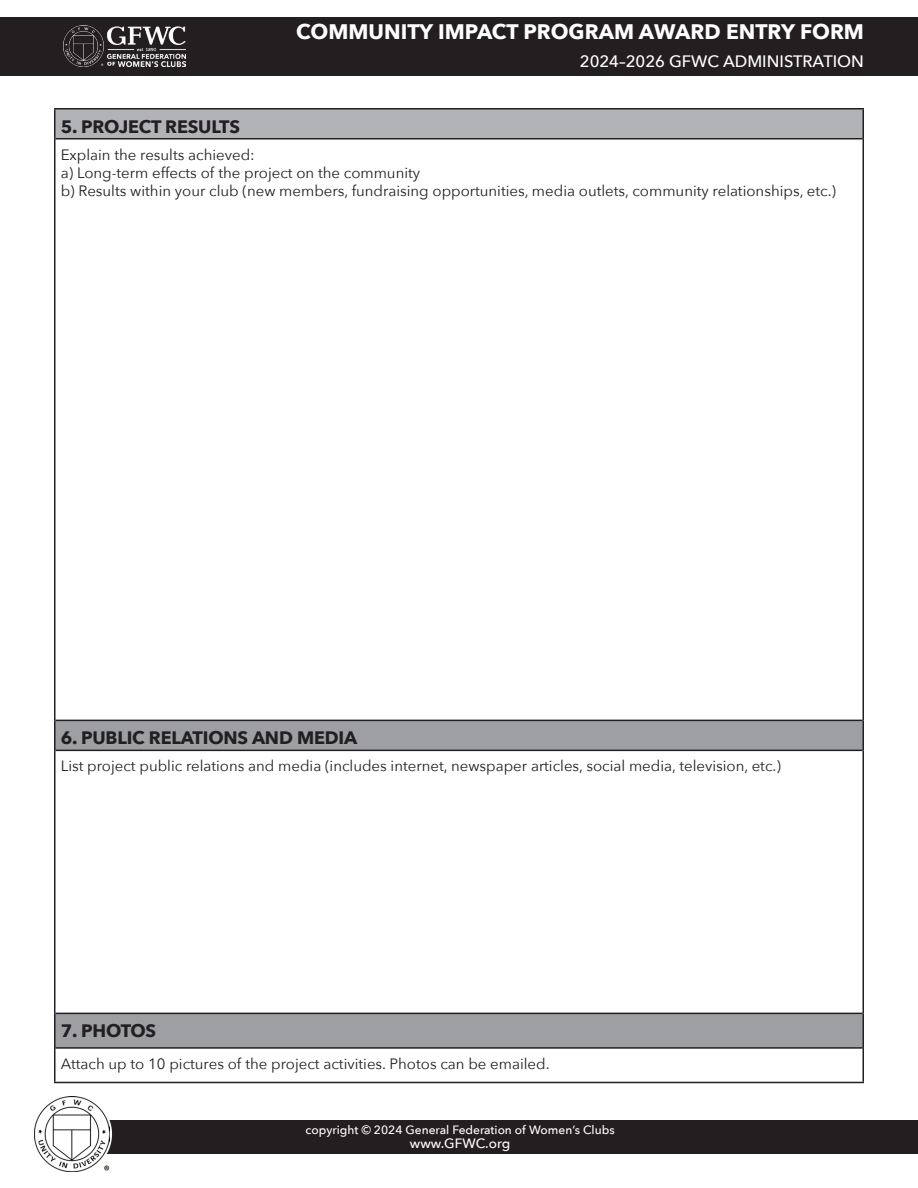
<style>
.page{position:relative;width:918px;height:1188px;background:#fff}
.page>*{position:absolute;margin:0;border:0;box-sizing:border-box;transform-origin:0 0}
.t1{font:700 24px "Avenir Next";color:#fff}
.t2{font:700 21px "Avenir Next";color:#fff}
.t3{font:700 18px "Avenir Next";letter-spacing:-.01em;color:#231f20}
.t4{font:500 16.5px "Avenir Next";color:#fff}
.t5{font:15px/18px "Avenir Next";color:#231f20}
.t6{font:500 13.5px "Avenir Next";color:#fff}
.t7{font:500 12px "Avenir Next";color:#fff}
</style>
<div class="page">
<div style="left:73px;top:1120px;width:845px;height:34px;background:#231f20"></div>
<svg style="left:31px;top:1094px;width:81px;height:80px"></svg>
<img style="left:35px;top:1096px;width:75px;height:76px">
<div style="left:55px;top:109px;width:808px;height:30px;background:#b2b3b7"></div>
<svg style="left:55px;top:721px;width:808px;height:326px"></svg>
<hr style="left:54px;top:108px;width:810px;height:1px;background:#231f20">
<hr style="left:54px;top:109px;width:1px;height:30px;background:#231f20">
<hr style="left:863px;top:109px;width:1px;height:30px;background:#231f20">
<hr style="left:54px;top:139px;width:1px;height:581px;background:#231f20">
<hr style="left:863px;top:139px;width:1px;height:581px;background:#231f20">
<hr style="left:54px;top:720px;width:1px;height:30px;background:#231f20">
<hr style="left:863px;top:720px;width:1px;height:30px;background:#231f20">
<hr style="left:54px;top:750px;width:1px;height:263px;background:#231f20">
<hr style="left:863px;top:750px;width:1px;height:263px;background:#231f20">
<hr style="left:54px;top:1013px;width:1px;height:35px;background:#231f20">
<hr style="left:863px;top:1013px;width:1px;height:35px;background:#231f20">
<hr style="left:54px;top:1048px;width:1px;height:34px;background:#231f20">
<hr style="left:863px;top:1048px;width:1px;height:34px;background:#231f20">
<hr style="left:54px;top:1082px;width:810px;height:1px;background:#231f20">
<hr style="left:55px;top:138px;width:808px;height:1px;background:#231f20">
<hr style="left:55px;top:720px;width:808px;height:1px;background:#231f20">
<hr style="left:55px;top:750px;width:808px;height:1px;background:#231f20">
<hr style="left:55px;top:1013px;width:808px;height:1px;background:#231f20">
<hr style="left:55px;top:1047px;width:808px;height:2px;background:#231f20">
<div style="left:0;top:17px;width:918px;height:59px;background:#231f20"></div>
<h2 class="t2" style="left:296px;top:18px;width:569px">COMMUNITY IMPACT PROGRAM AWARD ENTRY FORM</h2>
<p class="t4" style="left:580px;top:50px;width:286px">2024–2026 GFWC ADMINISTRATION</p>
<h1 class="t1" style="left:365px;top:18px;width:501px">COMMUNITY IMPACT PROGRAM AWARDS</h1>
<p class="t4" style="left:604px;top:50px;width:262px">2024–2026 GFWC CLUB MANUAL</p>
<p class="t3" style="left:61px;top:115px;width:181px">5. PROJECT RESULTS</p>
<p class="t5" style="left:61px;top:146px;width:777px">Explain the results achieved:<br>a) Long-term effects of the project on the community<br>b) Results within your club (new members, fundraising opportunities, media outlets, community relationships, etc.)</p>
<p class="t3" style="left:61px;top:726px;width:298px">6. PUBLIC RELATIONS AND MEDIA</p>
<p class="t5" style="left:61px;top:758px;width:722px">List project public relations and media (includes internet, newspaper articles, social media, television, etc.)</p>
<p class="t3" style="left:61px;top:1019px;width:97px">7. PHOTOS</p>
<p class="t5" style="left:61px;top:1055px;width:490px">Attach up to 10 pictures of the project activities. Photos can be emailed.</p>
<p class="t7" style="left:305px;top:1122px;width:311px">copyright © 2024 General Federation of Women’s Clubs</p>
<p class="t6" style="left:410px;top:1134px;width:102px">www.GFWC.org</p>
</div>
